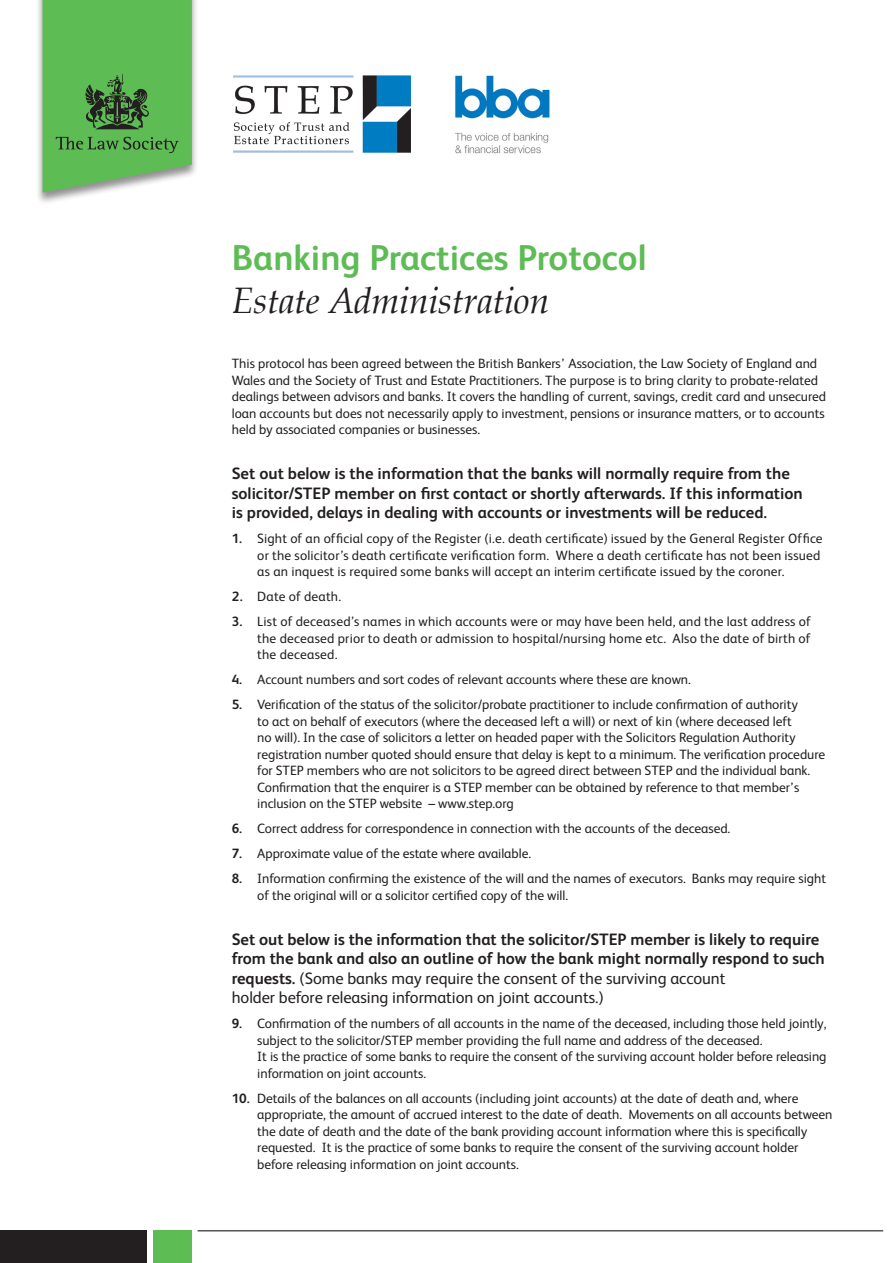
<style>
.page{position:relative;width:893px;height:1263px;background:#fff}
.page>*{position:absolute;margin:0;border:0;box-sizing:border-box;transform-origin:0 0}
.t1{font:700 36px "FS Albert";color:#5ebc55}
.t2{font:italic 36px "Palatino";letter-spacing:-.01em;color:#231f20}
.t3{font:700 16.5px/19.5px "FS Albert";color:#231f20}
.t4{font:13.5px/16.5px "FS Albert";letter-spacing:-.005em;color:#231f20}
.t5{font:13.5px/16.5px "FS Albert";letter-spacing:.015em;color:#231f20}
.s1{font-weight:700}
.s2{font-weight:400}
</style>
<div class="page">
<div style="left:0;top:1230px;width:146px;height:33px;background:#231f20"></div>
<div style="left:153px;top:1230px;width:38px;height:33px;background:#5ebc55"></div>
<hr style="left:198px;top:1230px;width:685px;height:1px;background:#231f20">
<div style="left:35px;top:0;width:164px;height:205px;background:#231f20;opacity:.5"></div>
<svg style="left:43px;top:0;width:149px;height:193px;background:#63b35b"></svg>
<img style="left:233px;top:75px;width:178px;height:78px">
<img style="left:455px;top:75px;width:95px;height:79px">
<h1 class="t1" style="left:232px;top:233px;width:416px">Banking Practices Protocol</h1>
<h1 class="t2" style="left:232px;top:272px;width:319px">Estate Administration</h1>
<p class="t4" style="left:232px;top:355px;width:596px">This protocol has been agreed between the British Bankers’ Association, the Law Society of England and Wales and the Society of Trust and Estate Practitioners. The purpose is to bring clarity to probate-related dealings between advisors and banks. It covers the handling of current, savings, credit card and unsecured loan accounts but does not necessarily apply to investment, pensions or insurance matters, or to accounts held by associated companies or businesses.</p>
<p class="t3" style="left:232px;top:463px;width:572px">Set out below is the information that the banks will normally require from the solicitor/STEP member on first contact or shortly afterwards. If this information is provided, delays in dealing with accounts or investments will be reduced.</p>
<p class="t5" style="left:257px;top:530px;width:567px;text-indent:-26px"><span class="s1">1.</span> Sight of an official copy of the Register (i.e. death certificate) issued by the General Register Office or the solicitor’s death certificate verification form. Where a death certificate has not been issued as an inquest is required some banks will accept an interim certificate issued by the coroner.</p>
<p class="t5" style="left:232px;top:588px;width:111px"><span class="s1">2.</span> Date of death.</p>
<p class="t4" style="left:257px;top:613px;width:555px;text-align:justify;text-indent:-26px"><span class="s1">3.</span> List of deceased’s names in which accounts were or may have been held, and the last address of the deceased prior to death or admission to hospital/nursing home etc. Also the date of birth of the deceased.</p>
<p class="t4" style="left:232px;top:671px;width:461px"><span class="s1">4.</span> Account numbers and sort codes of relevant accounts where these are known.</p>
<p class="t4" style="left:257px;top:696px;width:569px;text-indent:-26px"><span class="s1">5.</span> Verification of the status of the solicitor/probate practitioner to include confirmation of authority<br>to act on behalf of executors (where the deceased left a will) or next of kin (where deceased left<br>no will). In the case of solicitors a letter on headed paper with the Solicitors Regulation Authority registration number quoted should ensure that delay is kept to a minimum. The verification procedure for STEP members who are not solicitors to be agreed direct between STEP and the individual bank.<br>Confirmation that the enquirer is a STEP member can be obtained by reference to that member’s inclusion on the STEP website – www.step.org</p>
<p class="t4" style="left:232px;top:820px;width:500px"><span class="s1">6.</span> Correct address for correspondence in connection with the accounts of the deceased.</p>
<p class="t4" style="left:232px;top:845px;width:301px"><span class="s1">7.</span> Approximate value of the estate where available.</p>
<p class="t4" style="left:257px;top:870px;width:570px;text-indent:-26px"><span class="s1">8.</span> Information confirming the existence of the will and the names of executors. Banks may require sight of the original will or a solicitor certified copy of the will.</p>
<p class="t3" style="left:232px;top:929px;width:595px">Set out below is the information that the solicitor/STEP member is likely to require from the bank and also an outline of how the bank might normally respond to such requests. <span class="s2">(Some banks may require the consent of the surviving account<br>holder before releasing information on joint accounts.)</span></p>
<p class="t4" style="left:257px;top:1015px;width:571px;text-indent:-26px"><span class="s1">9.</span> Confirmation of the numbers of all accounts in the name of the deceased, including those held jointly, subject to the solicitor/STEP member providing the full name and address of the deceased.<br>It is the practice of some banks to require the consent of the surviving account holder before releasing information on joint accounts.</p>
<p class="t4" style="left:257px;top:1089px;width:577px;text-indent:-26px"><span class="s1">10.</span> Details of the balances on all accounts (including joint accounts) at the date of death and, where appropriate, the amount of accrued interest to the date of death. Movements on all accounts between the date of death and the date of the bank providing account information where this is specifically requested. It is the practice of some banks to require the consent of the surviving account holder before releasing information on joint accounts.</p>
</div>
